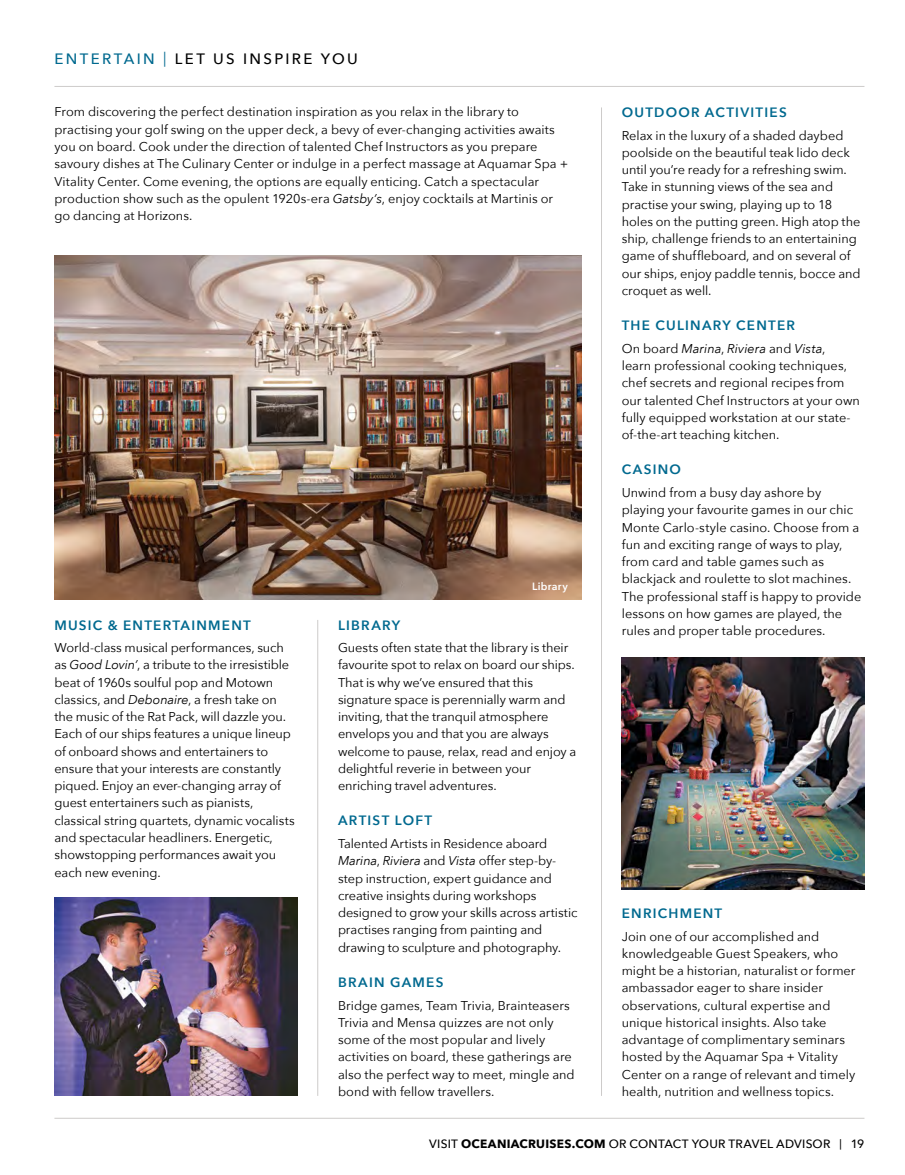
<style>
.page{position:relative;width:905px;height:1175px;background:#fff}
.page>*{position:absolute;margin:0;border:0;box-sizing:border-box;transform-origin:0 0}
.t1{font:500 15px "Avenir Next";letter-spacing:.16em;color:#000}
.t2{font:600 13.5px "Avenir Next";letter-spacing:.09em;color:#00698f}
.t3{font:12.75px/17.2px "Avenir Next";color:#000}
.t4{font:500 12px "Avenir Next";letter-spacing:.02em;color:#000}
.t5{font:600 10.5px "Avenir Next";letter-spacing:.025em;color:#fff}
.s1{color:#00698f}
.s2{font-weight:400;color:#00698f}
.s3{font-style:italic}
.s4{font-weight:700}
.s5{font-size:10.5px}
</style>
<div class="page">
<hr style="left:54px;top:1117px;width:810px;height:1px;background:#cdcbca">
<hr style="left:54px;top:86px;width:810px;height:1px;background:#cdcbca">
<hr style="left:317px;top:620px;width:1px;height:475px;background:#cdcbca">
<hr style="left:601px;top:107px;width:1px;height:988px;background:#cdcbca">
<img style="left:54px;top:256px;width:527px;height:343px">
<img style="left:54px;top:897px;width:243px;height:198px">
<img style="left:621px;top:658px;width:243px;height:231px">
<p class="t1" style="left:54px;top:46px;width:305px"><span class="s1">ENTERTAIN</span> <span class="s2">|</span> LET US INSPIRE YOU</p>
<p class="t3" style="left:54px;top:103px;width:515px">From discovering the perfect destination inspiration as you relax in the library to practising your golf swing on the upper deck, a bevy of ever-changing activities awaits you on board. Cook under the direction of talented Chef Instructors as you prepare savoury dishes at The Culinary Center or indulge in a perfect massage at Aquamar Spa + Vitality Center. Come evening, the options are equally enticing. Catch a spectacular production show such as the opulent 1920s-era <span class="s3">Gatsby’s</span>, enjoy cocktails at Martinis or go dancing at Horizons.</p>
<p class="t2" style="left:54px;top:613px;width:198px">MUSIC &amp; ENTERTAINMENT</p>
<p class="t3" style="left:54px;top:638px;width:242px">World-class musical performances, such as <span class="s3">Good Lovin’</span>, a tribute to the irresistible beat of 1960s soulful pop and Motown classics, and <span class="s3">Debonaire</span>, a fresh take on the music of the Rat Pack, will dazzle you.<br>Each of our ships features a unique lineup of onboard shows and entertainers to ensure that your interests are constantly piqued. Enjoy an ever-changing array of guest entertainers such as pianists, classical string quartets, dynamic vocalists and spectacular headliners. Energetic, showstopping performances await you each new evening.</p>
<p class="t5" style="left:532px;top:577px;width:37px">Library</p>
<p class="t2" style="left:338px;top:613px;width:64px">LIBRARY</p>
<p class="t3" style="left:338px;top:638px;width:240px">Guests often state that the library is their favourite spot to relax on board our ships.<br>That is why we’ve ensured that this signature space is perennially warm and inviting, that the tranquil atmosphere envelops you and that you are always welcome to pause, relax, read and enjoy a delightful reverie in between your enriching travel adventures.</p>
<p class="t2" style="left:338px;top:809px;width:96px">ARTIST LOFT</p>
<p class="t3" style="left:338px;top:834px;width:241px">Talented Artists in Residence aboard <span class="s3">Marina</span>, <span class="s3">Riviera</span> and <span class="s3">Vista</span> offer step-by&shy;step instruction, expert guidance and creative insights during workshops designed to grow your skills across artistic practises ranging from painting and drawing to sculpture and photography.</p>
<p class="t2" style="left:338px;top:970px;width:107px">BRAIN GAMES</p>
<p class="t3" style="left:338px;top:996px;width:238px">Bridge games, Team Trivia, Brainteasers Trivia and Mensa quizzes are not only some of the most popular and lively activities on board, these gatherings are also the perfect way to meet, mingle and bond with fellow travellers.</p>
<p class="t2" style="left:621px;top:101px;width:166px">OUTDOOR ACTIVITIES</p>
<p class="t3" style="left:621px;top:126px;width:240px">Relax in the luxury of a shaded daybed poolside on the beautiful teak lido deck until you’re ready for a refreshing swim.<br>Take in stunning views of the sea and practise your swing, playing up to 18 holes on the putting green. High atop the ship, challenge friends to an entertaining game of shuffleboard, and on several of our ships, enjoy paddle tennis, bocce and croquet as well.</p>
<p class="t2" style="left:621px;top:314px;width:175px">THE CULINARY CENTER</p>
<p class="t3" style="left:621px;top:339px;width:240px">On board <span class="s3">Marina</span>, <span class="s3">Riviera</span> and <span class="s3">Vista</span>,<br>learn professional cooking techniques, chef secrets and regional recipes from our talented Chef Instructors at your own fully equipped workstation at our state&shy;of-the-art teaching kitchen.</p>
<p class="t2" style="left:621px;top:458px;width:61px">CASINO</p>
<p class="t3" style="left:621px;top:483px;width:241px">Unwind from a busy day ashore by playing your favourite games in our chic Monte Carlo-style casino. Choose from a fun and exciting range of ways to play, from card and table games such as blackjack and roulette to slot machines.<br>The professional staff is happy to provide lessons on how games are played, the rules and proper table procedures.</p>
<p class="t2" style="left:621px;top:901px;width:102px">ENRICHMENT</p>
<p class="t3" style="left:621px;top:927px;width:235px">Join one of our accomplished and knowledgeable Guest Speakers, who might be a historian, naturalist or former ambassador eager to share insider observations, cultural expertise and unique historical insights. Also take advantage of complimentary seminars hosted by the Aquamar Spa + Vitality Center on a range of relevant and timely health, nutrition and wellness topics.</p>
<p class="t4" style="left:429px;top:1133px;width:436px">VISIT <span class="s4">OCEANIACRUISES.COM</span> OR CONTACT YOUR TRAVEL ADVISOR <span class="s5">|</span> 19</p>
</div>
